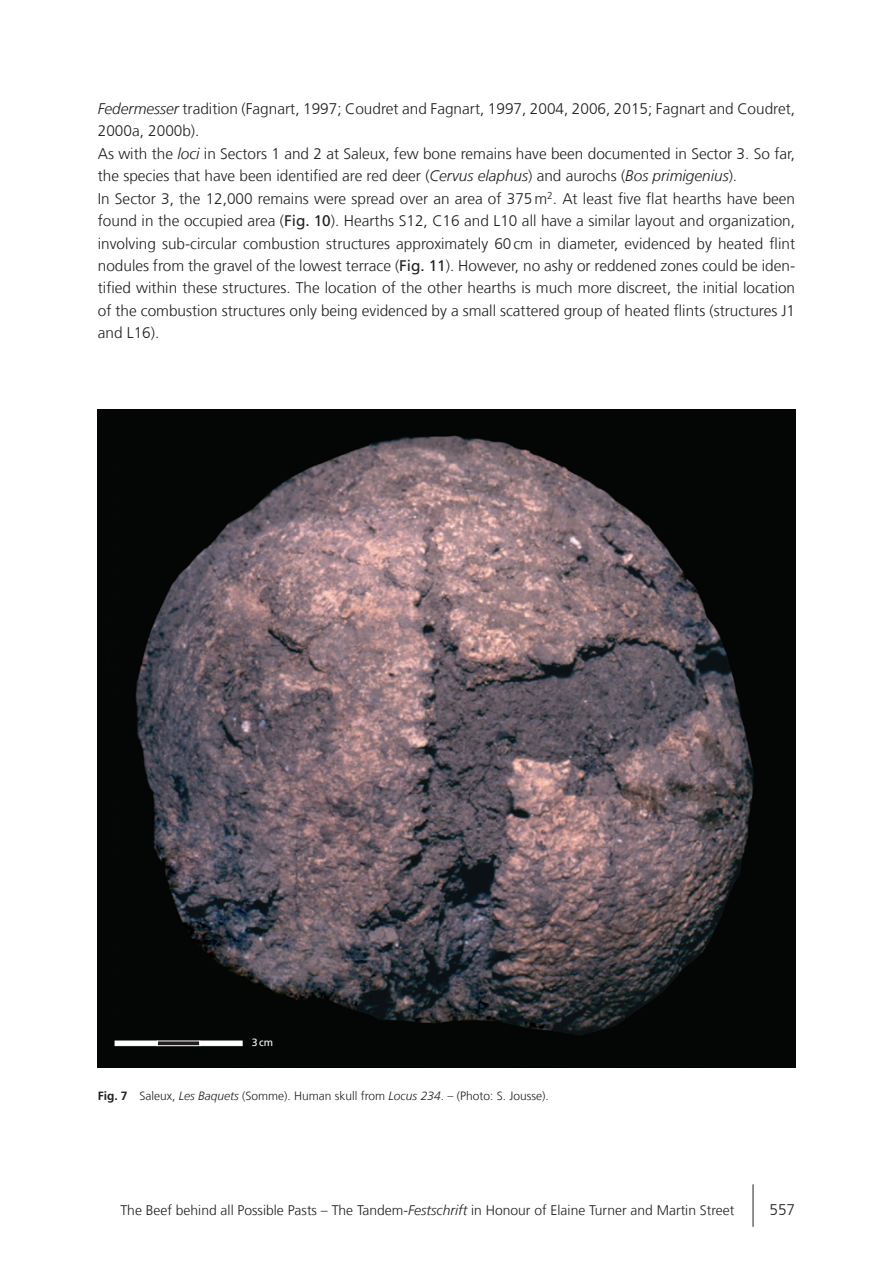
<style>
.page{position:relative;width:893px;height:1263px;background:#fff}
.page>*{position:absolute;margin:0;border:0;box-sizing:border-box;transform-origin:0 0}
.Text_10_25_Raster{font:300 15.3px/22.5px "Frutiger LT Com";color:#231f20}
.t1{font:300 13.8px "Frutiger LT Com";color:#231f20}
.Text_8_0__BU___DANK{font:300 12px "Frutiger LT Com";color:#231f20}
.t2{font:10.5px "Frutiger LT Com";color:#fff}
.s1{font-style:italic}
.s2{font-weight:400}
.s3{font-weight:700}
</style>
<div class="page">
<hr style="left:753px;top:1184px;width:1px;height:43px;background:#231f20">
<img style="left:98px;top:410px;width:697px;height:657px">
<div style="left:157px;top:1041px;width:43px;height:5px;background:#231f20"></div>
<div style="left:157px;top:1041px;width:43px;height:5px;border:1px solid #fff"></div>
<div style="left:115px;top:1041px;width:42px;height:5px;background:#fff;border:1px solid #fff"></div>
<div style="left:200px;top:1041px;width:42px;height:5px;background:#fff;border:1px solid #fff"></div>
<p class="Text_10_25_Raster" style="left:98px;top:97px;width:699px"><span class="s1">Federmesser</span> tradition (Fagnart, 1997; Coudret and Fagnart, 1997, 2004, 2006, 2015; Fagnart and Coudret,<br>2000a, 2000b).</p>
<p class="Text_10_25_Raster" style="left:98px;top:142px;width:699px">As with the <span class="s1">loci</span> in Sectors 1 and 2 at Saleux, few bone remains have been documented in Sector 3. So far, the species that have been identified are red deer (<span class="s1">Cervus elaphus</span>) and aurochs (<span class="s1">Bos primigenius</span>).</p>
<p class="Text_10_25_Raster" style="left:98px;top:187px;width:699px;text-align:justify">In Sector 3, the 12,000 remains were spread over an area of 375m<sup>2</sup>. At least five flat hearths have been found in the occupied area (<span class="s2">Fig. 10</span>). Hearths S12, C16 and L10 all have a similar layout and organization, involving sub-circular combustion structures approximately 60cm in diameter, evidenced by heated flint nodules from the gravel of the lowest terrace (<span class="s2">Fig. 11</span>). However, no ashy or reddened zones could be iden&shy;tified within these structures. The location of the other hearths is much more discreet, the initial location of the combustion structures only being evidenced by a small scattered group of heated flints (structures J1 and L16).</p>
<p class="t2" style="left:252px;top:1036px;width:23px">3cm</p>
<p class="Text_8_0__BU___DANK" style="left:98px;top:1089px;width:452px"><span class="s3">Fig. 7</span> Saleux, <span class="s1">Les Baquets</span> (Somme). Human skull from <span class="s1">Locus 234</span>. – (Photo: S. Jousse).</p>
<p class="t1" style="left:120px;top:1202px;width:615px">The Beef behind all Possible Pasts – The Tandem-<span class="s1">Festschrift</span> in Honour of Elaine Turner and Martin Street</p>
<p class="Text_10_25_Raster" style="left:769px;top:1198px;width:27px">557</p>
</div>
